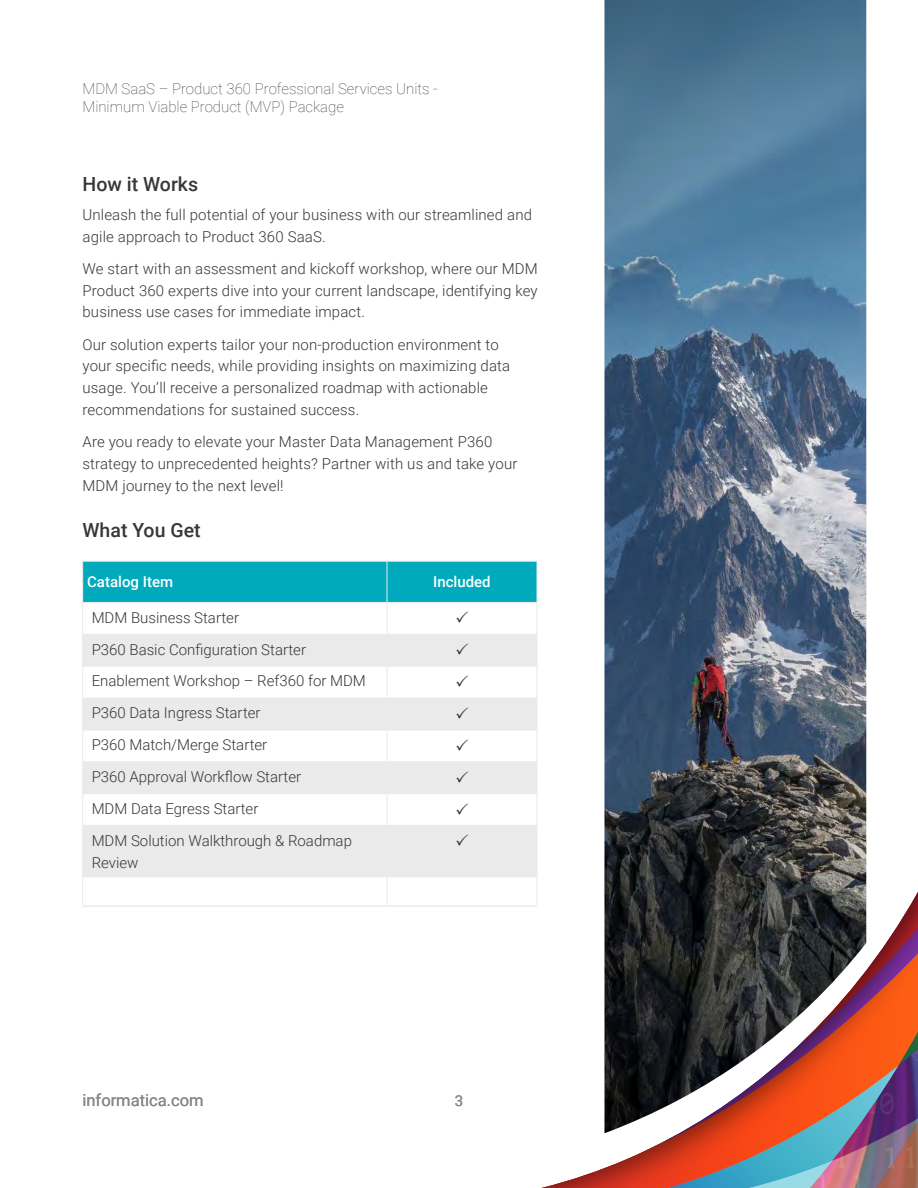
<style>
.page{position:relative;width:918px;height:1188px;background:#fff}
.page>*{position:absolute;margin:0;border:0;box-sizing:border-box;transform-origin:0 0}
.Body_headline{font:500 19.5px "Roboto";color:#373737}
.t1{font:16.5px "Roboto";color:#878a8c}
.Body_copy{font:300 15px/21.8px "Roboto";letter-spacing:.01em;color:#373737}
.t2{font:100 15px/18px "Roboto";color:#373737}
.Body_quote{font:500 15px "Roboto";color:#fff}
.t3{font:15px "Roboto";color:#878a8c}
</style>
<div class="page">
<svg style="left:542px;top:892px;width:376px;height:296px"></svg>
<img style="left:604px;top:0;width:262px;height:1133px">
<div style="left:83px;top:562px;width:454px;height:40px;background:#00a9bb"></div>
<svg style="left:83px;top:635px;width:454px;height:63px;fill:#eaeaea"></svg>
<svg style="left:83px;top:699px;width:454px;height:177px;fill:#eaeaea"></svg>
<hr style="left:82px;top:793px;width:305px;height:1px;background:#eaeaea">
<hr style="left:82px;top:794px;width:1px;height:32px;background:#eaeaea">
<hr style="left:387px;top:793px;width:150px;height:1px;background:#eaeaea">
<hr style="left:387px;top:794px;width:1px;height:31px;background:#eaeaea">
<hr style="left:537px;top:794px;width:1px;height:32px;background:#eaeaea">
<hr style="left:82px;top:826px;width:1px;height:51px;background:#eaeaea">
<hr style="left:387px;top:826px;width:1px;height:50px;background:#eaeaea">
<hr style="left:537px;top:826px;width:1px;height:51px;background:#eaeaea">
<svg style="left:82px;top:877px;width:1px;height:28px"></svg>
<svg style="left:387px;top:877px;width:1px;height:28px"></svg>
<svg style="left:537px;top:877px;width:1px;height:28px"></svg>
<hr style="left:82px;top:561px;width:305px;height:1px;background:#eaeaea">
<hr style="left:82px;top:561px;width:1px;height:41px;background:#eaeaea">
<hr style="left:387px;top:561px;width:150px;height:1px;background:#eaeaea">
<hr style="left:387px;top:561px;width:1px;height:41px;background:#eaeaea">
<hr style="left:537px;top:561px;width:1px;height:41px;background:#eaeaea">
<hr style="left:82px;top:602px;width:305px;height:1px;background:#eaeaea">
<hr style="left:82px;top:603px;width:1px;height:31px;background:#eaeaea">
<hr style="left:387px;top:602px;width:150px;height:1px;background:#eaeaea">
<hr style="left:387px;top:603px;width:1px;height:31px;background:#eaeaea">
<hr style="left:537px;top:603px;width:1px;height:31px;background:#eaeaea">
<hr style="left:82px;top:634px;width:305px;height:1px;background:#eaeaea">
<hr style="left:82px;top:635px;width:1px;height:31px;background:#eaeaea">
<hr style="left:387px;top:634px;width:150px;height:1px;background:#eaeaea">
<hr style="left:387px;top:635px;width:1px;height:31px;background:#eaeaea">
<hr style="left:537px;top:635px;width:1px;height:31px;background:#eaeaea">
<hr style="left:82px;top:666px;width:305px;height:1px;background:#eaeaea">
<hr style="left:82px;top:666px;width:1px;height:32px;background:#eaeaea">
<hr style="left:387px;top:666px;width:150px;height:1px;background:#eaeaea">
<hr style="left:387px;top:666px;width:1px;height:32px;background:#eaeaea">
<hr style="left:537px;top:666px;width:1px;height:32px;background:#eaeaea">
<hr style="left:82px;top:698px;width:305px;height:1px;background:#eaeaea">
<hr style="left:82px;top:698px;width:1px;height:32px;background:#eaeaea">
<hr style="left:387px;top:698px;width:150px;height:1px;background:#eaeaea">
<hr style="left:387px;top:698px;width:1px;height:32px;background:#eaeaea">
<hr style="left:537px;top:698px;width:1px;height:32px;background:#eaeaea">
<hr style="left:82px;top:730px;width:305px;height:1px;background:#eaeaea">
<hr style="left:82px;top:730px;width:1px;height:32px;background:#eaeaea">
<hr style="left:387px;top:730px;width:150px;height:1px;background:#eaeaea">
<hr style="left:387px;top:730px;width:1px;height:32px;background:#eaeaea">
<hr style="left:537px;top:730px;width:1px;height:32px;background:#eaeaea">
<hr style="left:82px;top:762px;width:305px;height:1px;background:#eaeaea">
<hr style="left:82px;top:762px;width:1px;height:32px;background:#eaeaea">
<hr style="left:387px;top:762px;width:150px;height:1px;background:#eaeaea">
<hr style="left:387px;top:762px;width:1px;height:32px;background:#eaeaea">
<hr style="left:537px;top:762px;width:1px;height:32px;background:#eaeaea">
<hr style="left:83px;top:825px;width:304px;height:1px;background:#eaeaea">
<hr style="left:387px;top:825px;width:150px;height:1px;background:#eaeaea">
<hr style="left:83px;top:876px;width:304px;height:1px;background:#eaeaea">
<hr style="left:387px;top:876px;width:150px;height:1px;background:#eaeaea">
<hr style="left:82px;top:905px;width:305px;height:2px;background:#eaeaea">
<hr style="left:387px;top:905px;width:150px;height:2px;background:#eaeaea">
<svg style="left:456px;top:643px;width:12px;height:12px"></svg>
<svg style="left:456px;top:675px;width:12px;height:12px"></svg>
<svg style="left:456px;top:707px;width:12px;height:12px"></svg>
<svg style="left:456px;top:739px;width:12px;height:11px"></svg>
<svg style="left:456px;top:771px;width:12px;height:11px"></svg>
<svg style="left:456px;top:803px;width:12px;height:11px"></svg>
<svg style="left:456px;top:834px;width:12px;height:12px"></svg>
<p class="t2" style="left:82px;top:79px;width:357px">MDM SaaS – Product 360 Professional Services Units -<br>Minimum Viable Product (MVP) Package</p>
<p class="Body_headline" style="left:82px;top:170px;width:117px">How it Works</p>
<p class="Body_copy" style="left:82px;top:203px;width:451px">Unleash the full potential of your business with our streamlined and agile approach to Product 360 SaaS.</p>
<p class="Body_copy" style="left:82px;top:257px;width:457px;text-align:justify">We start with an assessment and kickoff workshop, where our MDM Product 360 experts dive into your current landscape, identifying key business use cases for immediate impact.</p>
<p class="Body_copy" style="left:82px;top:333px;width:429px">Our solution experts tailor your non-production environment to your specific needs, while providing insights on maximizing data usage. You’ll receive a personalized roadmap with actionable recommendations for sustained success.</p>
<p class="Body_copy" style="left:82px;top:430px;width:436px">Are you ready to elevate your Master Data Management P360 strategy to unprecedented heights? Partner with us and take your<br>MDM journey to the next level!</p>
<p class="Body_headline" style="left:82px;top:516px;width:120px">What You Get</p>
<p class="Body_quote" style="left:87px;top:572px;width:87px">Catalog Item</p>
<p class="Body_quote" style="left:433px;top:572px;width:59px">Included</p>
<p class="Body_copy" style="left:92px;top:606px;width:149px">MDM Business Starter</p>
<p class="Body_copy" style="left:92px;top:638px;width:216px">P360 Basic Configuration Starter</p>
<p class="Body_copy" style="left:92px;top:670px;width:276px">Enablement Workshop – Ref360 for MDM</p>
<p class="Body_copy" style="left:92px;top:702px;width:170px">P360 Data Ingress Starter</p>
<p class="Body_copy" style="left:92px;top:733px;width:177px">P360 Match/Merge Starter</p>
<p class="Body_copy" style="left:92px;top:765px;width:211px">P360 Approval Workflow Starter</p>
<p class="Body_copy" style="left:92px;top:797px;width:168px">MDM Data Egress Starter</p>
<p class="Body_copy" style="left:92px;top:829px;width:262px">MDM Solution Walkthrough &amp; Roadmap<br>Review</p>
<p class="t1" style="left:82px;top:1088px;width:123px">informatica.com</p>
<p class="t3" style="left:455px;top:1090px;width:10px">3</p>
</div>
